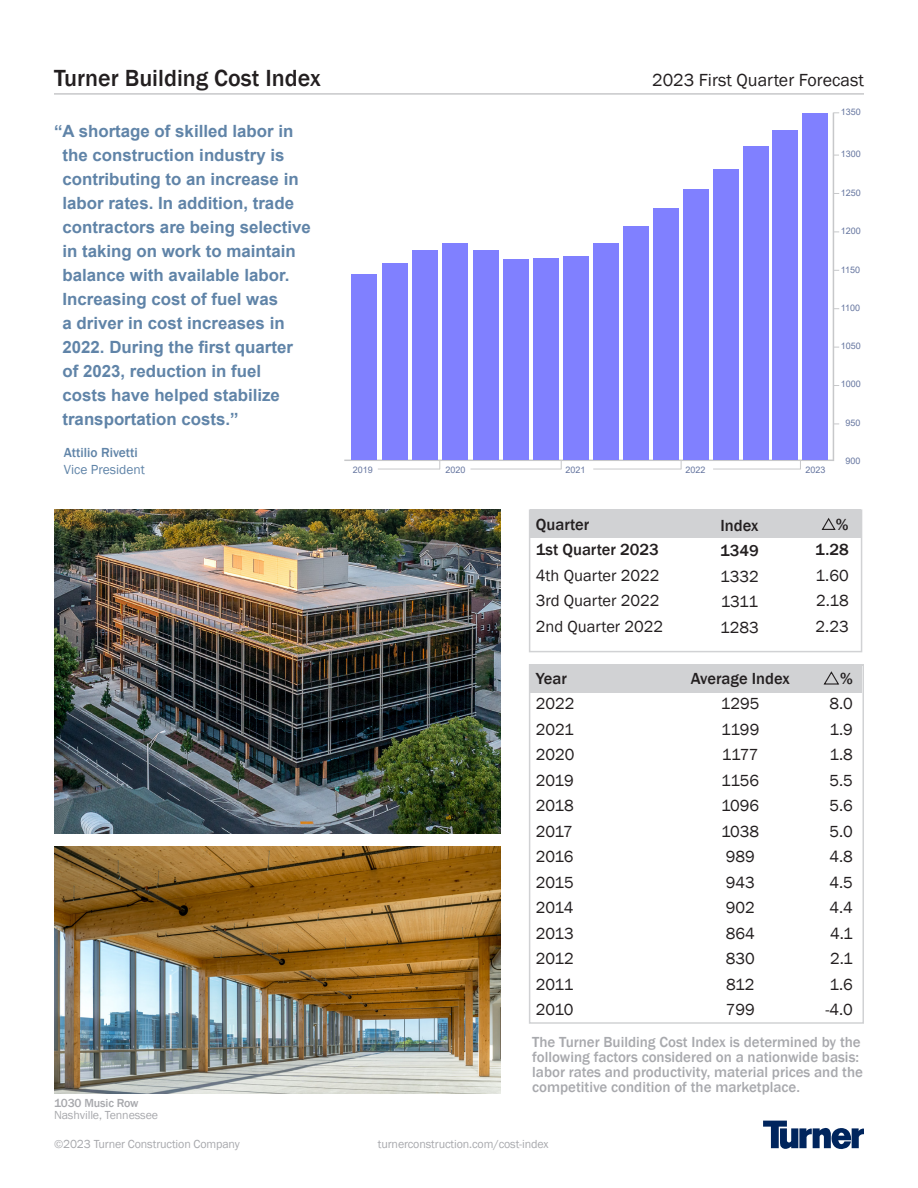
<style>
.page{position:relative;width:918px;height:1188px;background:#fff}
.page>*{position:absolute;margin:0;border:0;box-sizing:border-box;transform-origin:0 0}
.t1{font:500 24px "Franklin Gothic";color:#231f20}
.t2{font:18px "Franklin Gothic";color:#231f20}
.t3{font:700 16.8px/24px "Arial";color:#6084a8}
.t4{font:16.5px/25.5px "Franklin Gothic";color:#231f20;text-align:justify}
.t5{font:500 16.5px "Franklin Gothic";color:#231f20}
.t6{font:500 15px/15px "Franklin Gothic";color:#a8a9ad}
.t7{font:500 13.5px "Franklin Gothic";color:#6084a8}
.t8{font:13.5px "Franklin Gothic";color:#6084a8}
.t9{font:12px "Franklin Gothic";letter-spacing:-.01em;color:#a8a9ad}
.t10{font:500 12px "Franklin Gothic";letter-spacing:-.01em;color:#a8a9ad}
.t11{font:9px "Arial";color:#65759f}
.s1{font-weight:500}
</style>
<div class="page">
<div style="left:530px;top:664px;width:332px;height:29px;background:#d1d2d4"></div>
<div style="left:529px;top:664px;width:335px;height:360px;border:2px solid #d1d2d4"></div>
<div style="left:530px;top:509px;width:331px;height:29px;background:#d1d2d4"></div>
<div style="left:529px;top:509px;width:333px;height:143px;border:2px solid #d1d2d4"></div>
<svg style="left:763px;top:1121px;width:101px;height:28px"></svg>
<hr style="left:54px;top:93px;width:810px;height:2px;background:#c7c8ca">
<svg style="left:823px;top:671px;width:17px;height:14px"></svg>
<svg style="left:821px;top:518px;width:15px;height:12px"></svg>
<img style="left:54px;top:846px;width:446px;height:248px">
<hr style="left:344px;top:460px;width:489px;height:1px;background:#c7c8ca">
<hr style="left:833px;top:113px;width:1px;height:348px;background:#c7c8ca">
<hr style="left:378px;top:469px;width:62px;height:1px;background:#c7c8ca">
<div style="left:623px;top:226px;width:26px;height:234px;background:#8080ff"></div>
<div style="left:743px;top:146px;width:26px;height:314px;background:#8080ff"></div>
<div style="left:772px;top:130px;width:26px;height:330px;background:#8080ff"></div>
<div style="left:352px;top:274px;width:25px;height:186px;background:#8080ff"></div>
<div style="left:382px;top:263px;width:25px;height:197px;background:#8080ff"></div>
<div style="left:412px;top:250px;width:26px;height:210px;background:#8080ff"></div>
<div style="left:442px;top:243px;width:26px;height:217px;background:#8080ff"></div>
<hr style="left:471px;top:469px;width:90px;height:1px;background:#c7c8ca">
<div style="left:473px;top:250px;width:25px;height:210px;background:#8080ff"></div>
<div style="left:503px;top:259px;width:26px;height:201px;background:#8080ff"></div>
<div style="left:533px;top:258px;width:26px;height:202px;background:#8080ff"></div>
<div style="left:563px;top:256px;width:26px;height:204px;background:#8080ff"></div>
<div style="left:593px;top:243px;width:26px;height:217px;background:#8080ff"></div>
<hr style="left:593px;top:469px;width:88px;height:1px;background:#c7c8ca">
<div style="left:653px;top:208px;width:26px;height:252px;background:#8080ff"></div>
<div style="left:683px;top:189px;width:26px;height:271px;background:#8080ff"></div>
<hr style="left:713px;top:469px;width:88px;height:1px;background:#c7c8ca">
<div style="left:713px;top:169px;width:26px;height:291px;background:#8080ff"></div>
<img style="left:54px;top:509px;width:446px;height:324px">
<div style="left:802px;top:113px;width:26px;height:347px;background:#8080ff"></div>
<p class="t1" style="left:54px;top:63px;width:268px">Turner Building Cost Index</p>
<p class="t3" style="left:62px;top:119px;width:250px;text-indent:-8px">“A shortage of skilled labor in the construction industry is contributing to an increase in labor rates. In addition, trade contractors are being selective in taking on work to maintain balance with available labor.<br>Increasing cost of fuel was<br>a driver in cost increases in<br>2022. During the first quarter of 2023, reduction in fuel<br>costs have helped stabilize transportation costs.”</p>
<p class="t7" style="left:64px;top:445px;width:76px">Attilio Rivetti</p>
<p class="t8" style="left:64px;top:461px;width:83px">Vice President</p>
<p class="t11" style="left:353px;top:464px;width:22px">2019</p>
<p class="t2" style="left:652px;top:68px;width:213px">2023 First Quarter Forecast</p>
<p class="t11" style="left:841px;top:105px;width:22px">1350</p>
<p class="t11" style="left:841px;top:148px;width:22px">1300</p>
<p class="t11" style="left:841px;top:186px;width:22px">1250</p>
<p class="t11" style="left:841px;top:225px;width:22px">1200</p>
<p class="t11" style="left:841px;top:263px;width:21px">1150</p>
<p class="t11" style="left:841px;top:302px;width:21px">1100</p>
<p class="t11" style="left:841px;top:340px;width:22px">1050</p>
<p class="t11" style="left:841px;top:378px;width:22px">1000</p>
<p class="t11" style="left:845px;top:416px;width:17px">950</p>
<p class="t11" style="left:446px;top:464px;width:22px">2020</p>
<p class="t11" style="left:566px;top:464px;width:22px">2021</p>
<p class="t5" style="left:536px;top:514px;width:55px">Quarter</p>
<p class="t4" style="left:536px;top:537px;width:125px"><span class="s1">1st Quarter 2023<br></span>4th Quarter 2022<br>3rd Quarter 2022</p>
<p class="t4" style="left:536px;top:614px;width:129px">2nd Quarter 2022</p>
<p class="t11" style="left:686px;top:464px;width:22px">2022</p>
<p class="t11" style="left:806px;top:464px;width:22px">2023</p>
<p class="t11" style="left:845px;top:455px;width:17px">900</p>
<p class="t5" style="left:721px;top:515px;width:39px">Index</p>
<p class="t5" style="left:720px;top:541px;width:40px">1349</p>
<p class="t4" style="left:720px;top:564px;width:40px">1332</p>
<p class="t4" style="left:721px;top:589px;width:39px">1311</p>
<p class="t4" style="left:720px;top:615px;width:40px">1283</p>
<p class="t5" style="left:836px;top:514px;width:14px">%</p>
<p class="t5" style="left:815px;top:539px;width:35px">1.28</p>
<p class="t4" style="left:816px;top:563px;width:35px">1.60</p>
<p class="t4" style="left:816px;top:588px;width:34px">2.18</p>
<p class="t4" style="left:816px;top:614px;width:35px">2.23</p>
<p class="t5" style="left:840px;top:668px;width:14px">%</p>
<p class="t4" style="left:830px;top:692px;width:25px">8.0</p>
<p class="t4" style="left:830px;top:717px;width:25px">1.9</p>
<p class="t4" style="left:830px;top:743px;width:25px">1.8</p>
<p class="t4" style="left:830px;top:768px;width:25px">5.5</p>
<p class="t4" style="left:830px;top:794px;width:25px">5.6</p>
<p class="t4" style="left:830px;top:819px;width:25px">5.0</p>
<p class="t4" style="left:830px;top:845px;width:25px">4.8</p>
<p class="t4" style="left:830px;top:870px;width:25px">4.5</p>
<p class="t4" style="left:830px;top:896px;width:25px">4.4</p>
<p class="t4" style="left:830px;top:921px;width:24px">4.1</p>
<p class="t4" style="left:830px;top:947px;width:24px">2.1</p>
<p class="t4" style="left:830px;top:972px;width:25px">1.6</p>
<p class="t4" style="left:825px;top:998px;width:29px">-4.0</p>
<p class="t6" style="left:532px;top:1035px;width:332px">The Turner Building Cost Index is determined by the following factors considered on a nationwide basis: labor rates and productivity, material prices and the competitive condition of the marketplace.</p>
<p class="t5" style="left:536px;top:668px;width:33px">Year</p>
<p class="t4" style="left:536px;top:692px;width:40px">2022</p>
<p class="t4" style="left:536px;top:717px;width:40px">2021</p>
<p class="t4" style="left:536px;top:743px;width:40px">2020</p>
<p class="t4" style="left:536px;top:768px;width:39px">2019</p>
<p class="t4" style="left:536px;top:794px;width:39px">2018</p>
<p class="t4" style="left:536px;top:819px;width:38px">2017</p>
<p class="t4" style="left:536px;top:845px;width:39px">2016</p>
<p class="t4" style="left:536px;top:870px;width:39px">2015</p>
<p class="t4" style="left:536px;top:896px;width:39px">2014</p>
<p class="t4" style="left:536px;top:921px;width:39px">2013</p>
<p class="t4" style="left:536px;top:947px;width:40px">2012</p>
<p class="t4" style="left:536px;top:972px;width:39px">2011</p>
<p class="t4" style="left:536px;top:998px;width:39px">2010</p>
<p class="t5" style="left:691px;top:668px;width:101px">Average Index</p>
<p class="t4" style="left:721px;top:692px;width:40px">1295</p>
<p class="t4" style="left:721px;top:717px;width:40px">1199</p>
<p class="t4" style="left:722px;top:743px;width:38px">1177</p>
<p class="t4" style="left:721px;top:768px;width:40px">1156</p>
<p class="t4" style="left:721px;top:794px;width:40px">1096</p>
<p class="t4" style="left:721px;top:819px;width:40px">1038</p>
<p class="t4" style="left:726px;top:845px;width:31px">989</p>
<p class="t4" style="left:726px;top:870px;width:30px">943</p>
<p class="t4" style="left:726px;top:896px;width:31px">902</p>
<p class="t4" style="left:726px;top:921px;width:31px">864</p>
<p class="t4" style="left:726px;top:947px;width:31px">830</p>
<p class="t4" style="left:726px;top:972px;width:30px">812</p>
<p class="t4" style="left:726px;top:998px;width:31px">799</p>
<p class="t10" style="left:54px;top:1096px;width:86px">1030 Music Row</p>
<p class="t9" style="left:54px;top:1108px;width:106px">Nashville, Tennessee</p>
<p class="t9" style="left:54px;top:1137px;width:187px">©2023 Turner Construction Company</p>
<p class="t9" style="left:378px;top:1137px;width:172px">turnerconstruction.com/cost-index</p>
</div>
